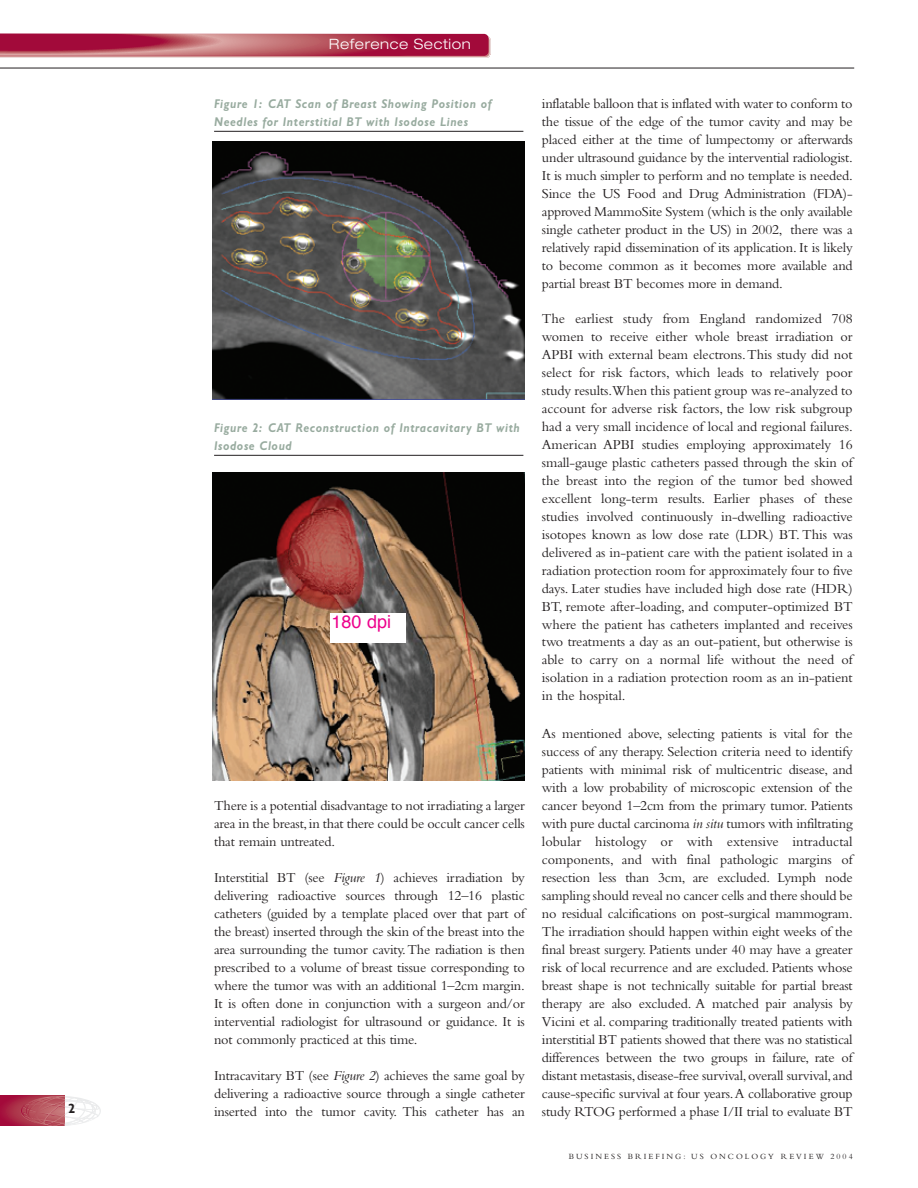
<style>
.page{position:relative;width:918px;height:1188px;background:#fff}
.page>*{position:absolute;margin:0;border:0;box-sizing:border-box;transform-origin:0 0}
.t1{font:18px "Helvetica";color:#ed028c}
.t2{font:14.25px/18px "Bembo";letter-spacing:-.015em;color:#231f20;text-align:justify}
.t3{font:300 expanded 14.25px "Helvetica Neue";letter-spacing:.04em;color:#fff}
.t4{font:700 condensed 13.5px "Gill Sans";color:#231f20}
.t5{font:italic 700 12.75px/18px "Gill Sans";letter-spacing:.055em;color:#98ab9f;scale:.9 1}
.t6{font:8.25px "Bembo";letter-spacing:.245em;color:#231f20}
.s1{font-style:italic}
</style>
<div class="page">
<hr style="left:0;top:68px;width:854px;height:1px;background:#231f20">
<hr style="left:214px;top:131px;width:309px;height:1px;background:#231f20">
<img style="left:213px;top:142px;width:312px;height:258px">
<hr style="left:214px;top:455px;width:309px;height:1px;background:#231f20">
<img style="left:213px;top:472px;width:312px;height:308px">
<div style="left:330px;top:614px;width:76px;height:30px;background:#fff"></div>
<svg style="left:0;top:1096px;width:20px;height:30px"></svg>
<svg style="left:20px;top:1096px;width:81px;height:30px"></svg>
<svg style="left:0;top:33px;width:490px;height:25px;background:#b84c64"></svg>
<p class="t4" style="left:68px;top:1104px;width:9px">2</p>
<p class="t3" style="left:329px;top:39px;width:144px">Reference Section</p>
<p class="t5" style="left:214px;top:96px;width:310px">Figure 1: CAT Scan of Breast Showing Position of<br>Needles for Interstitial BT with Isodose Lines</p>
<p class="t5" style="left:214px;top:420px;width:341px">Figure 2: CAT Reconstruction of Intracavitary BT with<br>Isodose Cloud</p>
<p class="t1" style="left:331px;top:614px;width:61px">180 dpi</p>
<p class="t2" style="left:214px;top:798px;width:312px">There is a potential disadvantage to not irradiating a larger area in the breast,in that there could be occult cancer cells that remain untreated.</p>
<p class="t2" style="left:214px;top:870px;width:312px">Interstitial BT (see <span class="s1">Figure 1</span>) achieves irradiation by delivering radioactive sources through 12–16 plastic catheters (guided by a template placed over that part of the breast) inserted through the skin of the breast into the area surrounding the tumor cavity.The radiation is then prescribed to a volume of breast tissue corresponding to where the tumor was with an additional 1–2cm margin.<br>It is often done in conjunction with a surgeon and/or intervential radiologist for ultrasound or guidance. It is not commonly practiced at this time.</p>
<p class="t2" style="left:214px;top:1068px;width:312px">Intracavitary BT (see <span class="s1">Figure 2</span>) achieves the same goal by delivering a radioactive source through a single catheter inserted into the tumor cavity. This catheter has an</p>
<p class="t2" style="left:542px;top:96px;width:312px">inflatable balloon that is inflated with water to conform to the tissue of the edge of the tumor cavity and may be placed either at the time of lumpectomy or afterwards under ultrasound guidance by the intervential radiologist.<br>It is much simpler to perform and no template is needed.<br>Since the US Food and Drug Administration (FDA)- approved MammoSite System (which is the only available single catheter product in the US) in 2002, there was a relatively rapid dissemination of its application. It is likely to become common as it becomes more available and partial breast BT becomes more in demand.</p>
<p class="t2" style="left:542px;top:310px;width:312px">The earliest study from England randomized 708 women to receive either whole breast irradiation or APBI with external beam electrons.This study did not select for risk factors, which leads to relatively poor study results.When this patient group was re-analyzed to account for adverse risk factors, the low risk subgroup had a very small incidence of local and regional failures.<br>American APBI studies employing approximately 16 small-gauge plastic catheters passed through the skin of the breast into the region of the tumor bed showed excellent long-term results. Earlier phases of these studies involved continuously in-dwelling radioactive isotopes known as low dose rate (LDR) BT. This was delivered as in-patient care with the patient isolated in a radiation protection room for approximately four to five days. Later studies have included high dose rate (HDR)<br>BT, remote after-loading, and computer-optimized BT where the patient has catheters implanted and receives two treatments a day as an out-patient, but otherwise is able to carry on a normal life without the need of isolation in a radiation protection room as an in-patient in the hospital.</p>
<p class="t2" style="left:542px;top:726px;width:312px">As mentioned above, selecting patients is vital for the success of any therapy. Selection criteria need to identify patients with minimal risk of multicentric disease, and with a low probability of microscopic extension of the cancer beyond 1–2cm from the primary tumor. Patients with pure ductal carcinoma <span class="s1">in situ</span> tumors with infiltrating lobular histology or with extensive intraductal components, and with final pathologic margins of resection less than 3cm, are excluded. Lymph node sampling should reveal no cancer cells and there should be no residual calcifications on post-surgical mammogram.<br>The irradiation should happen within eight weeks of the final breast surgery. Patients under 40 may have a greater risk of local recurrence and are excluded. Patients whose breast shape is not technically suitable for partial breast therapy are also excluded. A matched pair analysis by Vicini et al. comparing traditionally treated patients with interstitial BT patients showed that there was no statistical differences between the two groups in failure, rate of distant metastasis,disease-free survival,overall survival,and cause-specific survival at four years.A collaborative group study RTOG performed a phase I/II trial to evaluate BT</p>
<p class="t6" style="left:569px;top:1153px;width:285px">BUSINESS BRIEFING: US ONCOLOGY REVIEW 2004</p>
</div>
